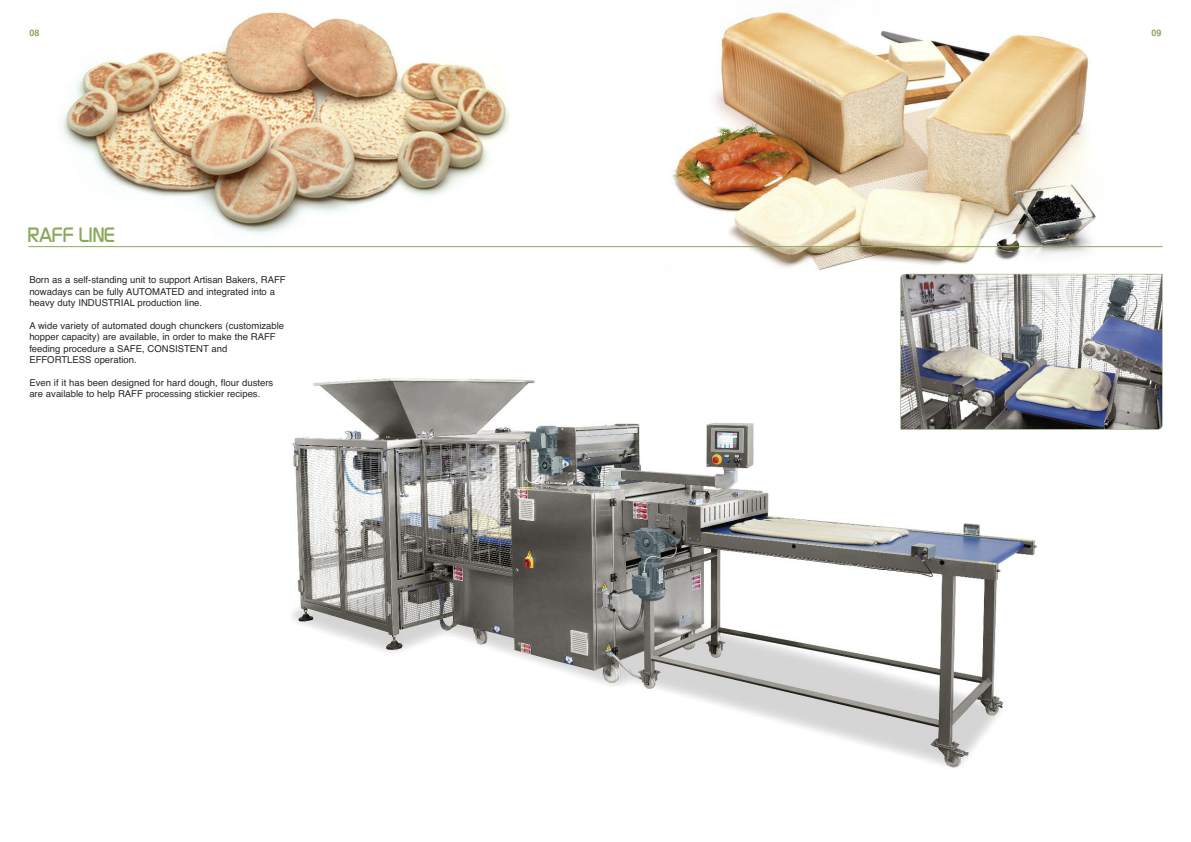
<style>
.page{position:relative;width:1191px;height:842px;background:#fff}
.page>*{position:absolute;margin:0;border:0;box-sizing:border-box;transform-origin:0 0}
.t1{font:20px "Bazouk SSK";color:#8ba85b}
.t2{font:9.5px/11.4px "Helvetica";color:#272627}
.t3{font:9px "Helvetica Bold TT";color:#8ba85b}
</style>
<div class="page">
<img style="left:661px;top:7px;width:446px;height:267px">
<img style="left:61px;top:11px;width:449px;height:223px">
<img style="left:292px;top:378px;width:745px;height:391px">
<hr style="left:28px;top:246px;width:1134px;height:1px;background:#8ba85b">
<img style="left:900px;top:274px;width:262px;height:156px">
<p class="t3" style="left:29px;top:28px;width:12px">08</p>
<p class="t3" style="left:1151px;top:28px;width:12px">09</p>
<h1 class="t1" style="left:28px;top:227px;width:88px">RAFF LINE</h1>
<p class="t2" style="left:29px;top:274px;width:258px">Born as a self-standing unit to support Artisan Bakers, RAFF nowadays can be fully AUTOMATED and integrated into a heavy duty INDUSTRIAL production line.</p>
<p class="t2" style="left:29px;top:320px;width:256px">A wide variety of automated dough chunckers (customizable hopper capacity) are available, in order to make the RAFF feeding procedure a SAFE, CONSISTENT and EFFORTLESS operation.</p>
<p class="t2" style="left:29px;top:377px;width:245px">Even if it has been designed for hard dough, flour dusters are available to help RAFF processing stickier recipes.</p>
</div>
